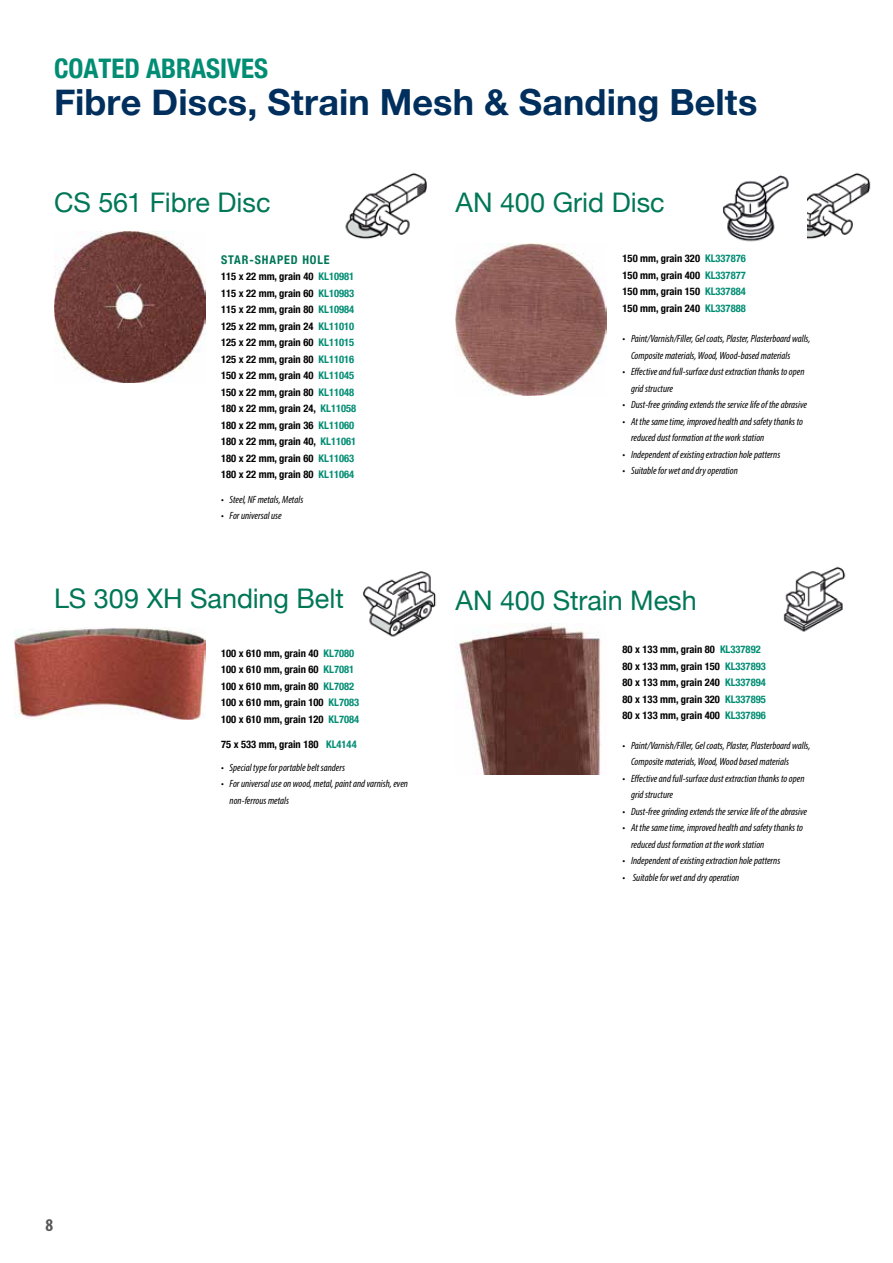
<style>
.page{position:relative;width:893px;height:1263px;background:#fff}
.page>*{position:absolute;margin:0;border:0;box-sizing:border-box;transform-origin:0 0}
.t1{font:700 36px "Helvetica Neue";letter-spacing:.005em;color:#002f5d}
.t2{font:27px "Helvetica Neue";color:#007757}
.t3{font:700 condensed 27px "Helvetica Neue";color:#008d73}
.t4{font:700 condensed 18px "Myriad Pro";color:#565656}
.t5{font:700 condensed 12px "Helvetica Neue";letter-spacing:.075em;color:#007757}
.t6{font:italic condensed 10.5px/16.5px "Myriad Pro";color:#000}
.t7{font:700 condensed 10.5px/16.5px "Helvetica Neue";color:#000}
.s1{color:#008d73}
</style>
<div class="page">
<img style="left:54px;top:232px;width:151px;height:150px">
<img style="left:455px;top:243px;width:152px;height:152px">
<img style="left:455px;top:623px;width:147px;height:152px">
<img style="left:15px;top:627px;width:190px;height:92px">
<img style="left:345px;top:172px;width:82px;height:67px">
<img style="left:807px;top:172px;width:64px;height:67px">
<img style="left:723px;top:175px;width:66px;height:67px">
<img style="left:783px;top:566px;width:63px;height:66px">
<img style="left:362px;top:571px;width:74px;height:66px">
<h2 class="t3" style="left:54px;top:46px;width:216px">COATED ABRASIVES</h2>
<h1 class="t1" style="left:54px;top:74px;width:705px">Fibre Discs, Strain Mesh &amp; Sanding Belts</h1>
<h2 class="t2" style="left:54px;top:183px;width:218px">CS 561 Fibre Disc</h2>
<h2 class="t2" style="left:455px;top:183px;width:211px">AN 400 Grid Disc</h2>
<p class="t5" style="left:221px;top:250px;width:110px">STAR-SHAPED HOLE</p>
<p class="t7" style="left:221px;top:268px;width:137px">115 x 22 mm, grain 40 <span class="s1">KL10981<br></span>115 x 22 mm, grain 60 <span class="s1">KL10983<br></span>115 x 22 mm, grain 80 <span class="s1">KL10984<br></span>125 x 22 mm, grain 24 <span class="s1">KL11010<br></span>125 x 22 mm, grain 60 <span class="s1">KL11015<br></span>125 x 22 mm, grain 80 <span class="s1">KL11016<br></span>150 x 22 mm, grain 40 <span class="s1">KL11045<br></span>150 x 22 mm, grain 80 <span class="s1">KL11048<br></span>180 x 22 mm, grain 24, <span class="s1">KL11058<br></span>180 x 22 mm, grain 36 <span class="s1">KL11060<br></span>180 x 22 mm, grain 40, <span class="s1">KL11061<br></span>180 x 22 mm, grain 60 <span class="s1">KL11063<br></span>180 x 22 mm, grain 80 <span class="s1">KL11064</span></p>
<p class="t7" style="left:623px;top:250px;width:125px;text-align:justify">150 mm, grain 320 <span class="s1">KL337876<br></span>150 mm, grain 400 <span class="s1">KL337877<br></span>150 mm, grain 150 <span class="s1">KL337884<br></span>150 mm, grain 240 <span class="s1">KL337888</span></p>
<p class="t6" style="left:631px;top:331px;width:181px;text-indent:-9px">• Paint/Varnish/Filler, Gel coats, Plaster, Plasterboard walls,<br>Composite materials, Wood, Wood-based materials</p>
<p class="t6" style="left:631px;top:364px;width:175px;text-indent:-9px">• Effective and full-surface dust extraction thanks to open grid structure</p>
<p class="t6" style="left:623px;top:397px;width:186px">• Dust-free grinding extends the service life of the abrasive</p>
<p class="t6" style="left:631px;top:413px;width:173px;text-indent:-9px">• At the same time, improved health and safety thanks to reduced dust formation at the work station</p>
<p class="t6" style="left:623px;top:446px;width:159px">• Independent of existing extraction hole patterns</p>
<p class="t6" style="left:623px;top:463px;width:117px">• Suitable for wet and dry operation</p>
<p class="t6" style="left:221px;top:491px;width:84px">• Steel, NF metals, Metals</p>
<p class="t6" style="left:221px;top:507px;width:62px">• For universal use</p>
<h2 class="t2" style="left:54px;top:579px;width:291px">LS 309 XH Sanding Belt</h2>
<h2 class="t2" style="left:455px;top:581px;width:243px">AN 400 Strain Mesh</h2>
<p class="t7" style="left:221px;top:644px;width:140px">100 x 610 mm, grain 40 <span class="s1">KL7080<br></span>100 x 610 mm, grain 60 <span class="s1">KL7081<br></span>100 x 610 mm, grain 80 <span class="s1">KL7082<br></span>100 x 610 mm, grain 100 <span class="s1">KL7083<br></span>100 x 610 mm, grain 120 <span class="s1">KL7084</span></p>
<p class="t6" style="left:221px;top:759px;width:125px">• Special type for portable belt sanders</p>
<p class="t6" style="left:230px;top:776px;width:180px;text-indent:-9px">• For universal use on wood, metal, paint and varnish, even non-ferrous metals</p>
<p class="t7" style="left:221px;top:735px;width:137px">75 x 533 mm, grain 180 <span class="s1">KL4144</span></p>
<p class="t7" style="left:623px;top:640px;width:145px">80 x 133 mm, grain 80 <span class="s1">KL337892<br></span>80 x 133 mm, grain 150 <span class="s1">KL337893<br></span>80 x 133 mm, grain 240 <span class="s1">KL337894<br></span>80 x 133 mm, grain 320 <span class="s1">KL337895<br></span>80 x 133 mm, grain 400 <span class="s1">KL337896</span></p>
<p class="t6" style="left:631px;top:737px;width:181px;text-indent:-9px">• Paint/Varnish/Filler, Gel coats, Plaster, Plasterboard walls,<br>Composite materials, Wood, Wood based materials</p>
<p class="t6" style="left:631px;top:770px;width:175px;text-indent:-9px">• Effective and full-surface dust extraction thanks to open grid structure</p>
<p class="t6" style="left:623px;top:803px;width:186px">• Dust-free grinding extends the service life of the abrasive</p>
<p class="t6" style="left:631px;top:819px;width:173px;text-indent:-9px">• At the same time, improved health and safety thanks to reduced dust formation at the work station</p>
<p class="t6" style="left:623px;top:852px;width:159px">• Independent of existing extraction hole patterns</p>
<p class="t6" style="left:623px;top:869px;width:118px">• Suitable for wet and dry operation</p>
<h3 class="t4" style="left:45px;top:1214px;width:9px">8</h3>
</div>
